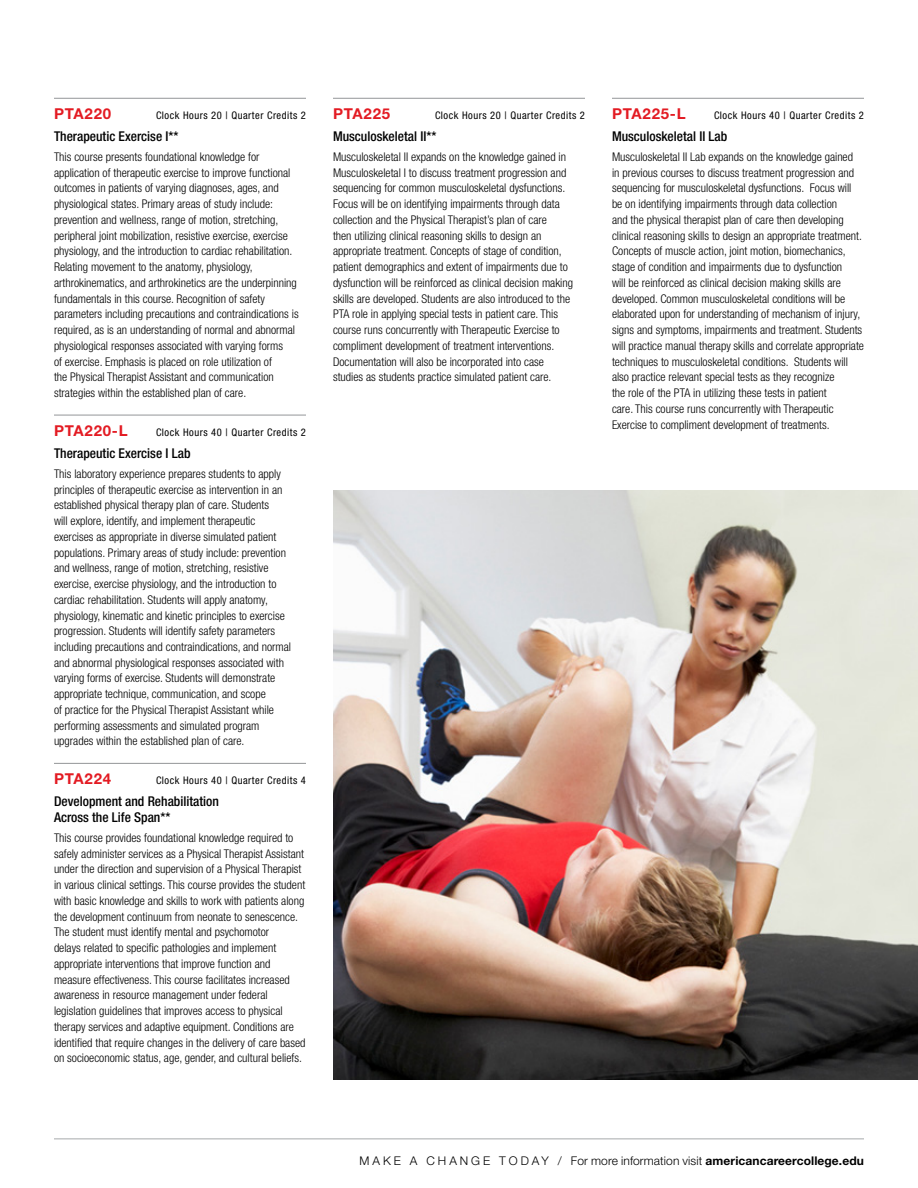
<style>
.page{position:relative;width:918px;height:1188px;background:#fff}
.page>*{position:absolute;margin:0;border:0;box-sizing:border-box;transform-origin:0 0}
.t1{font:700 15px "Helvetica Neue LT Std";letter-spacing:.05em;color:#e31b23}
.t2{font:500 condensed 13.5px/15.8px "Helvetica Neue LT Std";color:#000}
.t3{font:300 condensed 12px/15.8px "Helvetica Neue LT Std";color:#000}
.t4{font:300 12px "Helvetica Neue LT Std";letter-spacing:.01em;color:#000}
.t5{font:condensed 10.5px "Helvetica Neue LT Std";letter-spacing:.05em;color:#000}
.s1{font-weight:700}
</style>
<div class="page">
<hr style="left:54px;top:98px;width:252px;height:1px;background:#939598">
<hr style="left:54px;top:415px;width:252px;height:1px;background:#939598">
<hr style="left:54px;top:763px;width:252px;height:1px;background:#939598">
<hr style="left:333px;top:98px;width:252px;height:1px;background:#939598">
<hr style="left:612px;top:98px;width:252px;height:1px;background:#939598">
<img style="left:333px;top:490px;width:585px;height:590px">
<hr style="left:54px;top:1138px;width:810px;height:1px;background:#a7a9ac">
<p class="t1" style="left:54px;top:104px;width:59px">PTA220</p>
<p class="t5" style="left:156px;top:109px;width:152px">Clock Hours 20 | Quarter Credits 2</p>
<p class="t2" style="left:54px;top:128px;width:126px">Therapeutic Exercise I**</p>
<p class="t3" style="left:54px;top:149px;width:246px">This course presents foundational knowledge for application of therapeutic exercise to improve functional outcomes in patients of varying diagnoses, ages, and physiological states. Primary areas of study include: prevention and wellness, range of motion, stretching, peripheral joint mobilization, resistive exercise, exercise physiology, and the introduction to cardiac rehabilitation.<br>Relating movement to the anatomy, physiology, arthrokinematics, and arthrokinetics are the underpinning fundamentals in this course. Recognition of safety parameters including precautions and contraindications is required, as is an understanding of normal and abnormal physiological responses associated with varying forms<br>of exercise. Emphasis is placed on role utilization of<br>the Physical Therapist Assistant and communication strategies within the established plan of care.</p>
<p class="t1" style="left:54px;top:421px;width:75px">PTA220-L</p>
<p class="t5" style="left:156px;top:426px;width:152px">Clock Hours 40 | Quarter Credits 2</p>
<p class="t2" style="left:54px;top:445px;width:138px">Therapeutic Exercise I Lab</p>
<p class="t3" style="left:54px;top:466px;width:239px">This laboratory experience prepares students to apply principles of therapeutic exercise as intervention in an established physical therapy plan of care. Students<br>will explore, identify, and implement therapeutic exercises as appropriate in diverse simulated patient populations. Primary areas of study include: prevention and wellness, range of motion, stretching, resistive exercise, exercise physiology, and the introduction to cardiac rehabilitation. Students will apply anatomy, physiology, kinematic and kinetic principles to exercise progression. Students will identify safety parameters including precautions and contraindications, and normal and abnormal physiological responses associated with varying forms of exercise. Students will demonstrate appropriate technique, communication, and scope<br>of practice for the Physical Therapist Assistant while performing assessments and simulated program upgrades within the established plan of care.</p>
<p class="t1" style="left:54px;top:769px;width:59px">PTA224</p>
<p class="t5" style="left:156px;top:774px;width:152px">Clock Hours 40 | Quarter Credits 4</p>
<p class="t2" style="left:54px;top:793px;width:166px">Development and Rehabilitation<br>Across the Life Span**</p>
<p class="t3" style="left:54px;top:830px;width:253px">This course provides foundational knowledge required to safely administer services as a Physical Therapist Assistant under the direction and supervision of a Physical Therapist in various clinical settings. This course provides the student with basic knowledge and skills to work with patients along the development continuum from neonate to senescence.<br>The student must identify mental and psychomotor<br>delays related to specific pathologies and implement appropriate interventions that improve function and measure effectiveness. This course facilitates increased awareness in resource management under federal legislation guidelines that improves access to physical therapy services and adaptive equipment. Conditions are identified that require changes in the delivery of care based on socioeconomic status, age, gender, and cultural beliefs.</p>
<p class="t1" style="left:333px;top:104px;width:59px">PTA225</p>
<p class="t5" style="left:435px;top:109px;width:152px">Clock Hours 20 | Quarter Credits 2</p>
<p class="t2" style="left:333px;top:128px;width:105px">Musculoskeletal II**</p>
<p class="t3" style="left:333px;top:149px;width:242px">Musculoskeletal II expands on the knowledge gained in Musculoskeletal I to discuss treatment progression and sequencing for common musculoskeletal dysfunctions.<br>Focus will be on identifying impairments through data collection and the Physical Therapist’s plan of care<br>then utilizing clinical reasoning skills to design an appropriate treatment. Concepts of stage of condition, patient demographics and extent of impairments due to dysfunction will be reinforced as clinical decision making skills are developed. Students are also introduced to the PTA role in applying special tests in patient care. This course runs concurrently with Therapeutic Exercise to compliment development of treatment interventions.<br>Documentation will also be incorporated into case studies as students practice simulated patient care.</p>
<p class="t1" style="left:612px;top:104px;width:75px">PTA225-L</p>
<p class="t5" style="left:714px;top:109px;width:152px">Clock Hours 40 | Quarter Credits 2</p>
<p class="t2" style="left:612px;top:128px;width:117px">Musculoskeletal II Lab</p>
<p class="t3" style="left:612px;top:149px;width:254px">Musculoskeletal II Lab expands on the knowledge gained<br>in previous courses to discuss treatment progression and sequencing for musculoskeletal dysfunctions. Focus will be on identifying impairments through data collection<br>and the physical therapist plan of care then developing clinical reasoning skills to design an appropriate treatment.<br>Concepts of muscle action, joint motion, biomechanics, stage of condition and impairments due to dysfunction<br>will be reinforced as clinical decision making skills are developed. Common musculoskeletal conditions will be elaborated upon for understanding of mechanism of injury, signs and symptoms, impairments and treatment. Students will practice manual therapy skills and correlate appropriate techniques to musculoskeletal conditions. Students will also practice relevant special tests as they recognize<br>the role of the PTA in utilizing these tests in patient<br>care. This course runs concurrently with Therapeutic Exercise to compliment development of treatments.</p>
<p class="t4" style="left:360px;top:1154px;width:506px">M A K E A C H A N G E T O D A Y / For more information visit <span class="s1">americancareercollege.edu</span></p>
</div>
